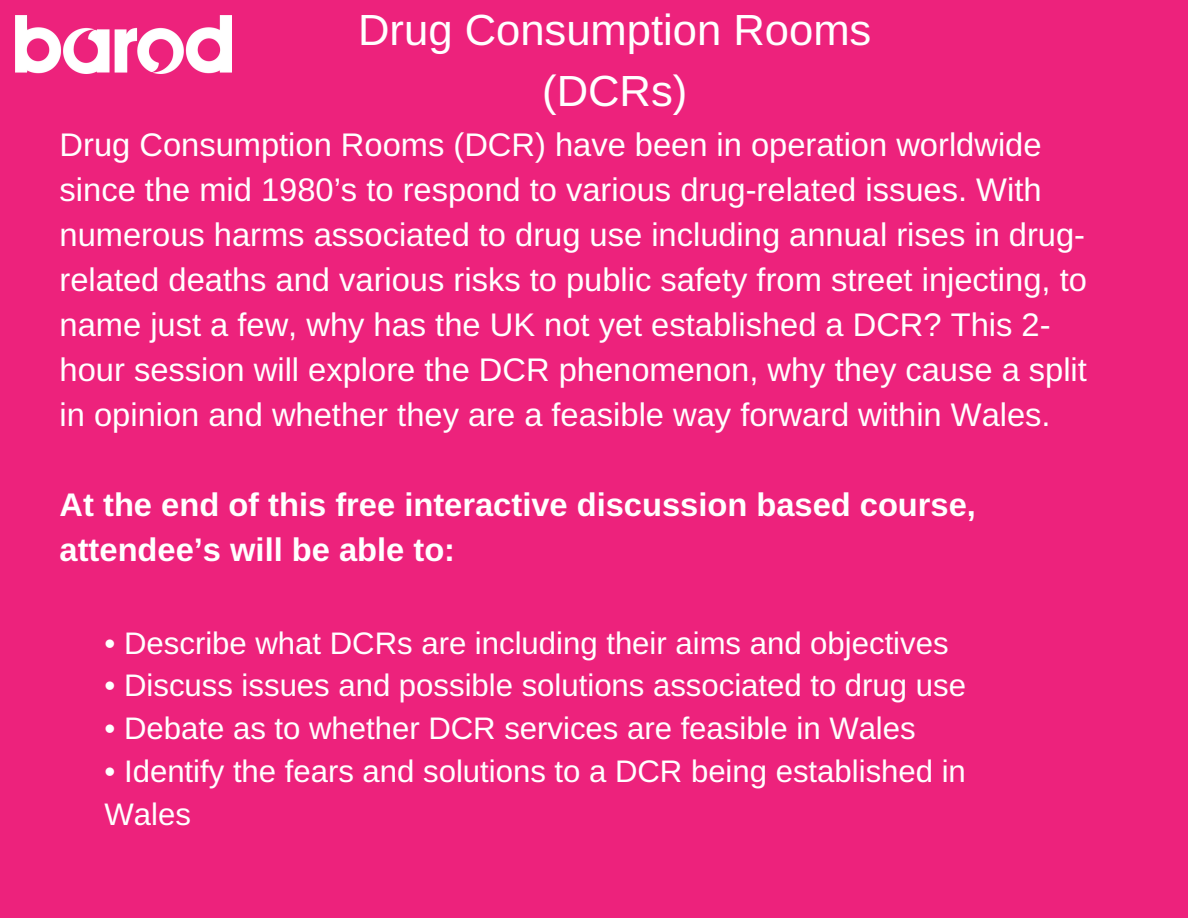
<style>
.page{position:relative;width:1188px;height:918px;background:#ed227c}
.page>*{position:absolute;margin:0;border:0;box-sizing:border-box;transform-origin:0 0}
.t1{font:43.65px/60.8px "Arimo";color:#fff;text-align:center}
.t2{font:32.7px/45px "Arimo";color:#fff}
.t3{font:700 32.7px/45px "Arimo";color:#fff}
.t4{font:31.2px/42.8px "Arimo";color:#fff}
</style>
<div class="page">
<img style="left:16px;top:16px;width:216px;height:57px">
<h1 class="t1" style="left:358px;top:-1px;width:515px">Drug Consumption Rooms (DCRs)</h1>
<p class="t2" style="left:60px;top:123px;width:1029px">Drug Consumption Rooms (DCR) have been in operation worldwide since the mid 1980’s to respond to various drug-related issues. With numerous harms associated to drug use including annual rises in drug&shy;related deaths and various risks to public safety from street injecting, to name just a few, why has the UK not yet established a DCR? This 2- hour session will explore the DCR phenomenon, why they cause a split in opinion and whether they are a feasible way forward within Wales.</p>
<p class="t3" style="left:60px;top:483px;width:918px">At the end of this free interactive discussion based course, attendee’s will be able to:</p>
<p class="t4" style="left:105px;top:621px;width:846px">• Describe what DCRs are including their aims and objectives</p>
<p class="t4" style="left:105px;top:664px;width:863px">• Discuss issues and possible solutions associated to drug use</p>
<p class="t4" style="left:105px;top:707px;width:813px">• Debate as to whether DCR services are feasible in Wales</p>
<p class="t4" style="left:105px;top:750px;width:863px">• Identify the fears and solutions to a DCR being established in<br>Wales</p>
</div>
